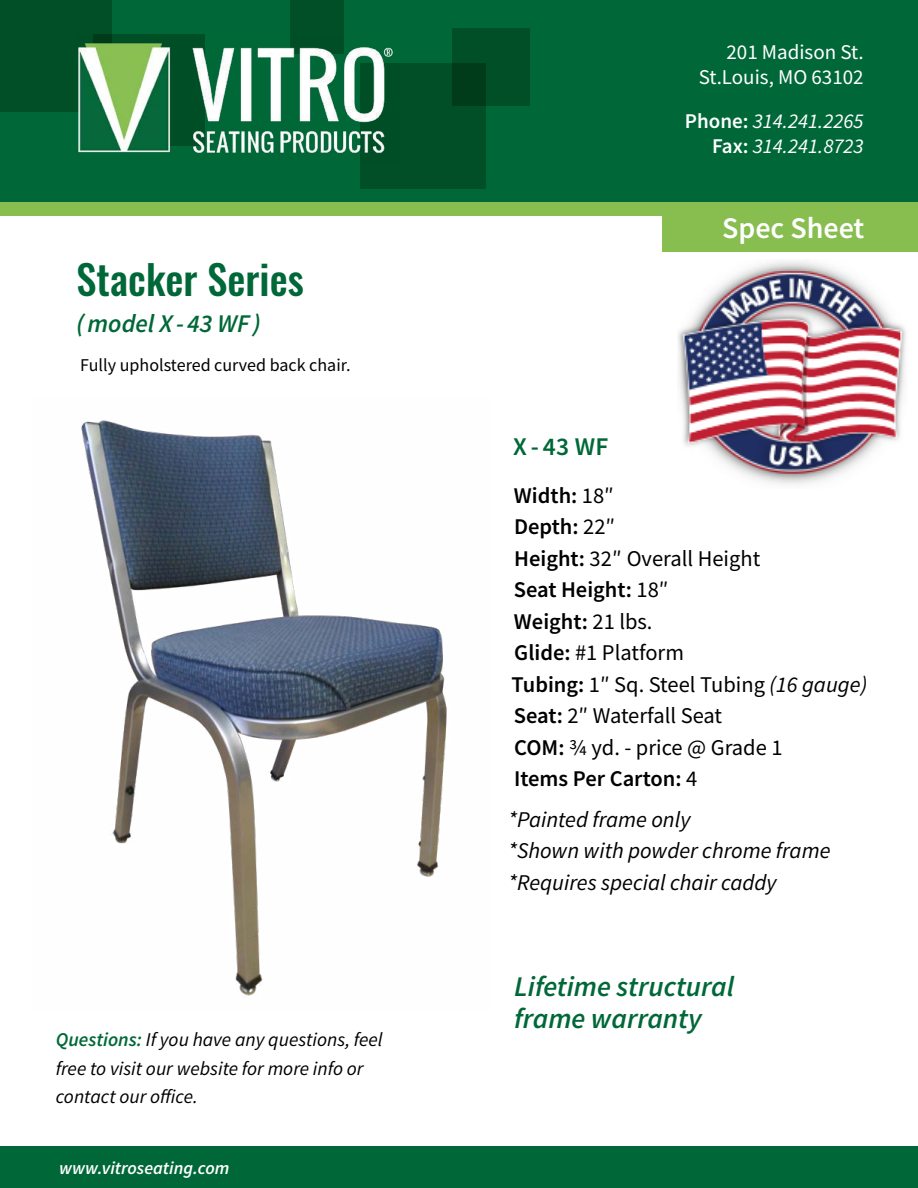
<style>
.page{position:relative;width:918px;height:1188px;background:#fff}
.page>*{position:absolute;margin:0;border:0;box-sizing:border-box;transform-origin:0 0}
.t1{font:500 40.5px "Oswald";color:#006838}
.t2{font:600 30px "Source Sans Pro";color:#fff}
.t3{font:italic 600 28.5px/31.5px "Source Sans Pro";color:#006838}
.t4{font:italic 600 25.5px "Source Sans Pro";color:#006838}
.t5{font:600 25.5px "Source Sans Pro";color:#006838}
.t6{font:22.5px/31.5px "Source Sans Pro";color:#000}
.t7{font:italic 22.5px/31.5px "Source Sans Pro";color:#000}
.t8{font:italic 21px/25.2px "Source Sans Pro";color:#fff;text-align:right}
.t9{font:21px/25.2px "Source Sans Pro";color:#fff;text-align:right}
.t10{font:italic 19.5px/28.5px "Source Sans Pro";color:#000}
.t11{font:18px "Source Sans Pro";color:#000}
.t12{font:italic 600 18px "Source Sans Pro";color:#fff}
.s1{font-weight:600;color:#006838}
.s2{font-weight:600;font-style:normal}
.s3{font-weight:600}
.s4{font-style:italic}
</style>
<div class="page">
<img style="left:678px;top:261px;width:228px;height:223px">
<div style="left:0;top:0;width:918px;height:205px;background:#006838"></div>
<div style="left:0;top:0;width:112px;height:112px;background:#004f26"></div>
<div style="left:290px;top:0;width:54px;height:54px;background:#004f26"></div>
<div style="left:360px;top:63px;width:126px;height:126px;background:#004f26"></div>
<div style="left:452px;top:29px;width:77px;height:77px;background:linear-gradient(to right,#00421e,#005228)"></div>
<div style="left:0;top:202px;width:918px;height:14px;background:#88bd50"></div>
<div style="left:0;top:1147px;width:918px;height:41px;background:#006838"></div>
<div style="left:662px;top:204px;width:256px;height:48px;background:#88bd50"></div>
<img style="left:81px;top:420px;width:366px;height:576px">
<img style="left:78px;top:35px;width:315px;height:118px">
<h1 class="t1" style="left:76px;top:251px;width:229px">Stacker Series</h1>
<p class="t4" style="left:76px;top:307px;width:186px">(model X- 43 WF )</p>
<p class="t11" style="left:80px;top:353px;width:272px">Fully upholstered curved back chair.</p>
<p class="t10" style="left:56px;top:1025px;width:328px"><span class="s1">Questions:</span> If you have any questions, feel free to visit our website for more info or contact our office.</p>
<p class="t12" style="left:59px;top:1156px;width:172px">www.vitroseating.com</p>
<p class="t9" style="left:699px;top:40px;width:166px">201 Madison St.<br>St.Louis, MO 63102</p>
<p class="t8" style="left:685px;top:108px;width:180px"><span class="s2">Phone:</span> 314.241.2265<br><span class="s2">Fax:</span> 314.241.8723</p>
<h2 class="t2" style="left:722px;top:208px;width:144px">Spec Sheet</h2>
<p class="t5" style="left:513px;top:430px;width:97px">X-43 WF</p>
<p class="t6" style="left:512px;top:479px;width:357px"><span class="s3">Width:</span> 18″<br><span class="s3">Depth:</span> 22″<br><span class="s3">Height:</span> 32″ Overall Height<br><span class="s3">Seat Height:</span> 18″<br><span class="s3">Weight:</span> 21 lbs.<br><span class="s3">Glide:</span> #1 Platform<br><span class="s3">Tubing:</span> 1″ Sq. Steel Tubing <span class="s4">(16 gauge)<br></span><span class="s3">Seat:</span> 2″ Waterfall Seat<br><span class="s3">COM:</span> ¾ yd. - price @ Grade 1<br><span class="s3">Items Per Carton:</span> 4</p>
<p class="t7" style="left:508px;top:803px;width:324px">*Painted frame only<br>*Shown with powder chrome frame *Requires special chair caddy</p>
<p class="t3" style="left:514px;top:970px;width:222px">Lifetime structural frame warranty</p>
</div>
